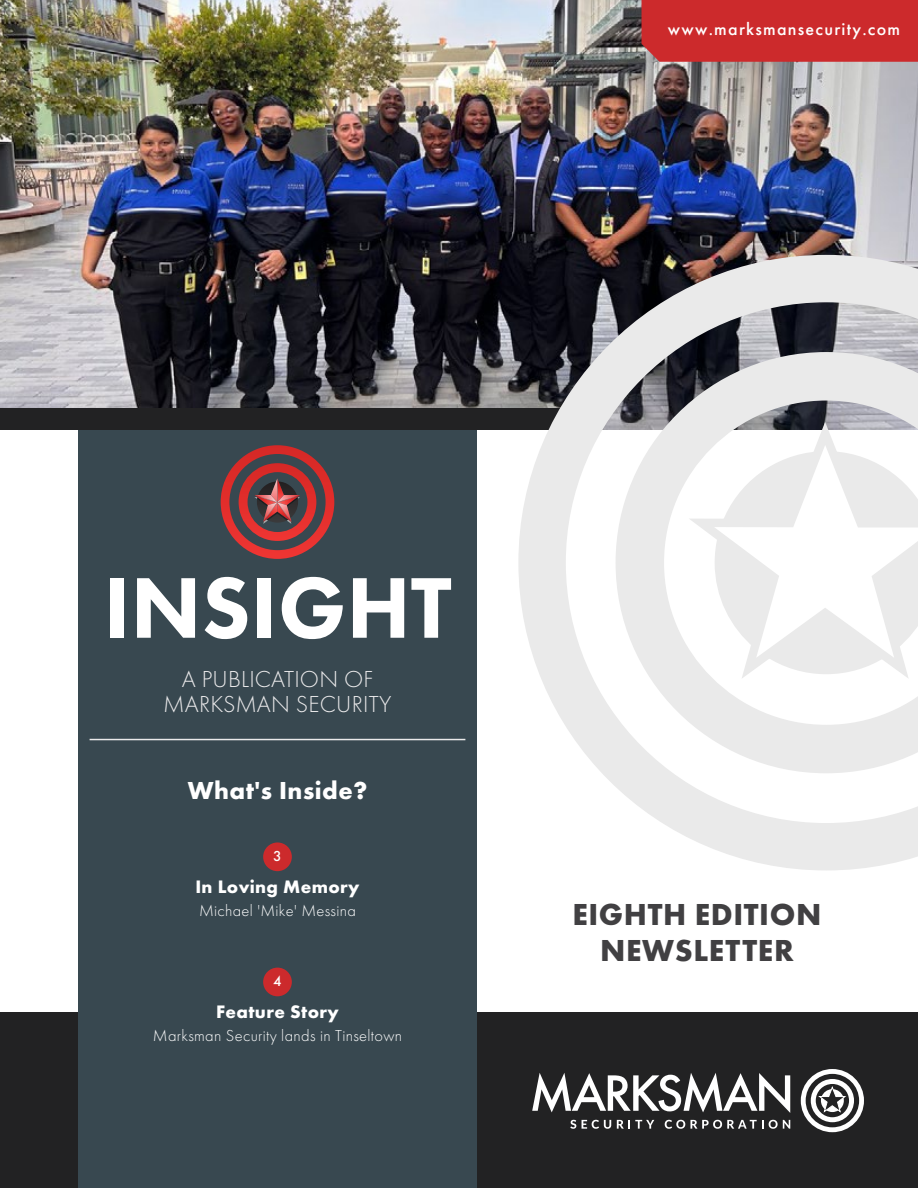
<style>
.page{position:relative;width:918px;height:1188px;background:#fff}
.page>*{position:absolute;margin:0;border:0;box-sizing:border-box;transform-origin:0 0}
.t1{font:800 89.25px "Futura PT";color:#fff}
.t2{font:700 31.5px/36px "Futura PT";letter-spacing:.02em;color:#414042;text-align:center}
.t3{font:700 25.5px "Futura PT";letter-spacing:.02em;color:#fff}
.t4{font:300 24px/25.5px "Futura PT";letter-spacing:.01em;color:#ecebec;text-align:center}
.t5{font:700 18.75px "Futura PT";letter-spacing:.02em;color:#fff}
.t6{font:500 18px "Futura PT";letter-spacing:.07em;color:#fff}
.t7{font:300 16.5px "Futura PT";letter-spacing:.02em;color:#fff}
.t8{font:500 15px "Futura PT";color:#fff}
</style>
<div class="page">
<div style="left:0;top:1012px;width:918px;height:176px;background:#222223"></div>
<div style="left:78px;top:419px;width:399px;height:769px;background:#384850"></div>
<img style="left:0;top:0;width:918px;height:408px">
<div style="left:642px;top:0;width:276px;height:62px;background:#cc2a2c"></div>
<div style="left:0;top:408px;width:585px;height:22px;background:#222223"></div>
<div style="left:263px;top:968px;width:29px;height:28px;background:#cc2a2c;border-radius:50%"></div>
<div style="left:263px;top:842px;width:29px;height:29px;background:#cc2a2c;border-radius:50%"></div>
<svg style="left:221px;top:445px;width:113px;height:114px"></svg>
<img style="left:278px;top:504px;width:12px;height:16px">
<img style="left:265px;top:504px;width:11px;height:16px">
<img style="left:279px;top:496px;width:19px;height:6px">
<img style="left:257px;top:496px;width:19px;height:6px">
<hr style="left:90px;top:739px;width:375px;height:1px;background:#eaeaea">
<svg style="left:532px;top:1073px;width:258px;height:40px"></svg>
<svg style="left:801px;top:1069px;width:63px;height:63px"></svg>
<svg style="left:570px;top:1120px;width:6px;height:9px"></svg>
<svg style="left:582px;top:1120px;width:29px;height:9px"></svg>
<svg style="left:617px;top:1120px;width:37px;height:9px"></svg>
<svg style="left:665px;top:1120px;width:98px;height:9px"></svg>
<svg style="left:769px;top:1120px;width:21px;height:9px"></svg>
<svg style="left:518px;top:255px;width:400px;height:615px;fill:#eaeaea"></svg>
<svg style="left:689px;top:422px;width:229px;height:257px"></svg>
<p class="t6" style="left:668px;top:19px;width:234px">www.marksmansecurity.com</p>
<h1 class="t1" style="left:103px;top:552px;width:350px">INSIGHT</h1>
<h3 class="t4" style="left:163px;top:666px;width:230px">A PUBLICATION OF<br>MARKSMAN SECURITY</h3>
<h3 class="t3" style="left:188px;top:774px;width:181px">What's Inside?</h3>
<p class="t8" style="left:273px;top:847px;width:10px">3</p>
<p class="t5" style="left:195px;top:874px;width:166px">In Loving Memory</p>
<p class="t7" style="left:199px;top:901px;width:158px">Michael 'Mike' Messina</p>
<p class="t8" style="left:273px;top:972px;width:10px">4</p>
<p class="t5" style="left:216px;top:1000px;width:124px">Feature Story</p>
<p class="t7" style="left:153px;top:1026px;width:251px">Marksman Security lands in Tinseltown</p>
<h2 class="t2" style="left:572px;top:895px;width:251px">EIGHTH EDITION<br>NEWSLETTER</h2>
</div>
